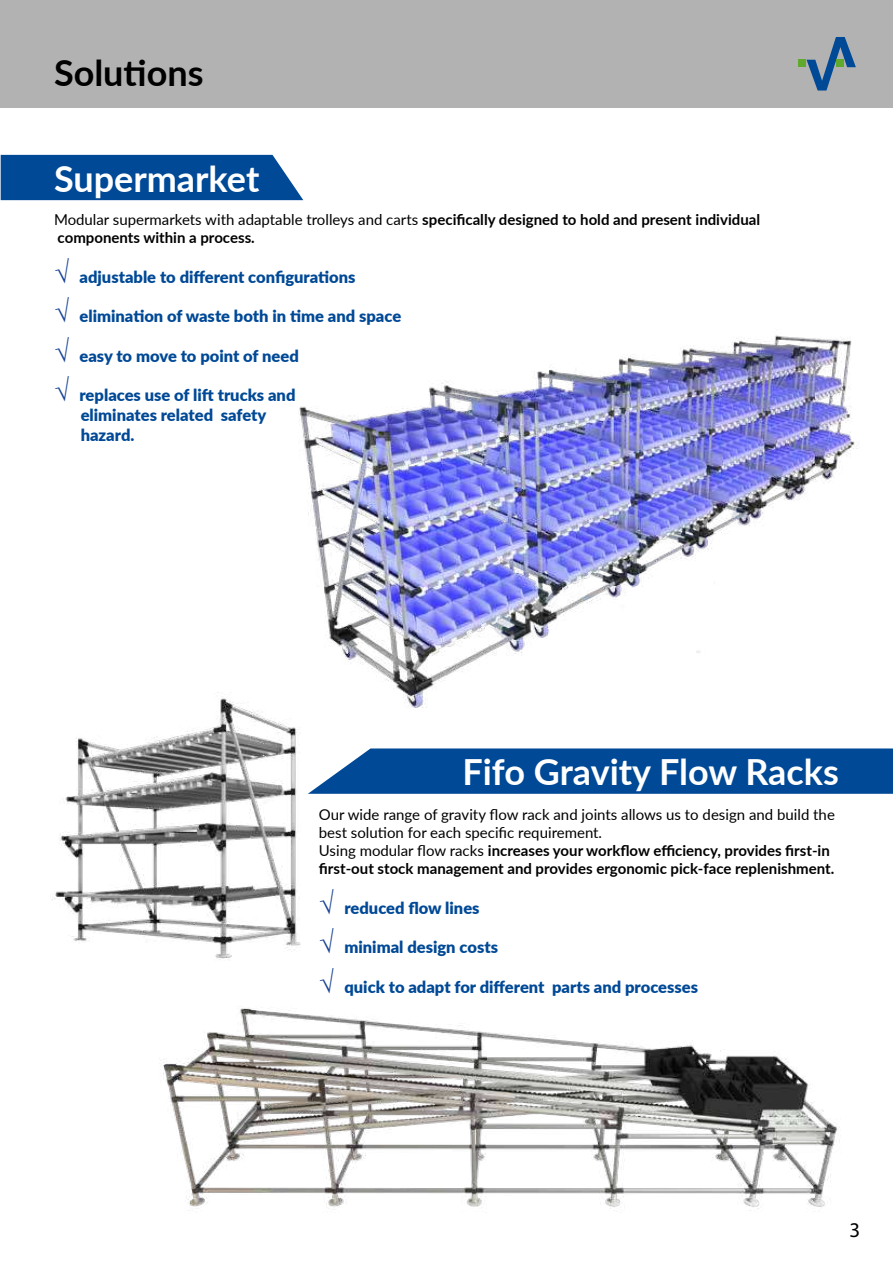
<style>
.page{position:relative;width:893px;height:1263px;background:#fff}
.page>*{position:absolute;margin:0;border:0;box-sizing:border-box;transform-origin:0 0}
.t1{font:700 36px "Lato";color:#fff}
.t2{font:700 36px "Lato";color:#000}
.t3{font:21px "Myriad Pro";color:#000}
.t4{font:900 16.5px/19.8px "Lato";color:#004996}
.t5{font:15px/18px "Lato";color:#000}
.t6{font:700 15px/18px "Lato";color:#000}
.s1{font-weight:400}
.s2{font-family:"Book Antiqua";font-weight:700;font-size:27px;color:#164194}
.s3{font-weight:700}
</style>
<div class="page">
<img style="left:299px;top:335px;width:560px;height:358px">
<div style="left:0;top:0;width:893px;height:107px;background:#b2b2b2"></div>
<svg style="left:806px;top:37px;width:50px;height:54px"></svg>
<div style="left:837px;top:60px;width:7px;height:7px;background:#60a92c"></div>
<div style="left:799px;top:60px;width:7px;height:7px;background:#60a92c"></div>
<div style="left:1px;top:155px;width:302px;height:45px;background:#004996"></div>
<div style="left:437px;top:748px;width:456px;height:46px;background:#004996"></div>
<img style="left:51px;top:693px;width:386px;height:248px">
<img style="left:150px;top:903px;width:691px;height:309px">
<h1 class="t2" style="left:54px;top:47px;width:151px">Solutions</h1>
<h1 class="t1" style="left:54px;top:165px;width:207px">Supermarket</h1>
<p class="t6" style="left:54px;top:210px;width:708px"><span class="s1">Modular supermarkets with adaptable trolleys and carts</span> specifically designed to hold and present individual components within a process.</p>
<p class="t4" style="left:54px;top:266px;width:303px"><span class="s2">√</span> adjustable to different configurations</p>
<p class="t4" style="left:54px;top:306px;width:349px"><span class="s2">√</span> elimination of waste both in time and space</p>
<p class="t4" style="left:54px;top:345px;width:246px"><span class="s2">√</span> easy to move to point of need</p>
<p class="t4" style="left:81px;top:385px;width:216px;text-indent:-27px"><span class="s2">√</span> replaces use of lift trucks and eliminates related safety hazard.</p>
<h1 class="t1" style="left:462px;top:758px;width:378px">Fifo Gravity Flow Racks</h1>
<p class="t5" style="left:319px;top:805px;width:517px">Our wide range of gravity flow rack and joints allows us to design and build the best solution for each specific requirement.<br>Using modular flow racks <span class="s3">increases your workflow efficiency, provides first-in first-out stock management and provides ergonomic pick-face replenishment.</span></p>
<p class="t4" style="left:319px;top:897px;width:162px"><span class="s2">√</span> reduced flow lines</p>
<p class="t4" style="left:319px;top:937px;width:181px"><span class="s2">√</span> minimal design costs</p>
<p class="t4" style="left:319px;top:976px;width:381px"><span class="s2">√</span> quick to adapt for different parts and processes</p>
<h2 class="t3" style="left:849px;top:1217px;width:12px">3</h2>
</div>
